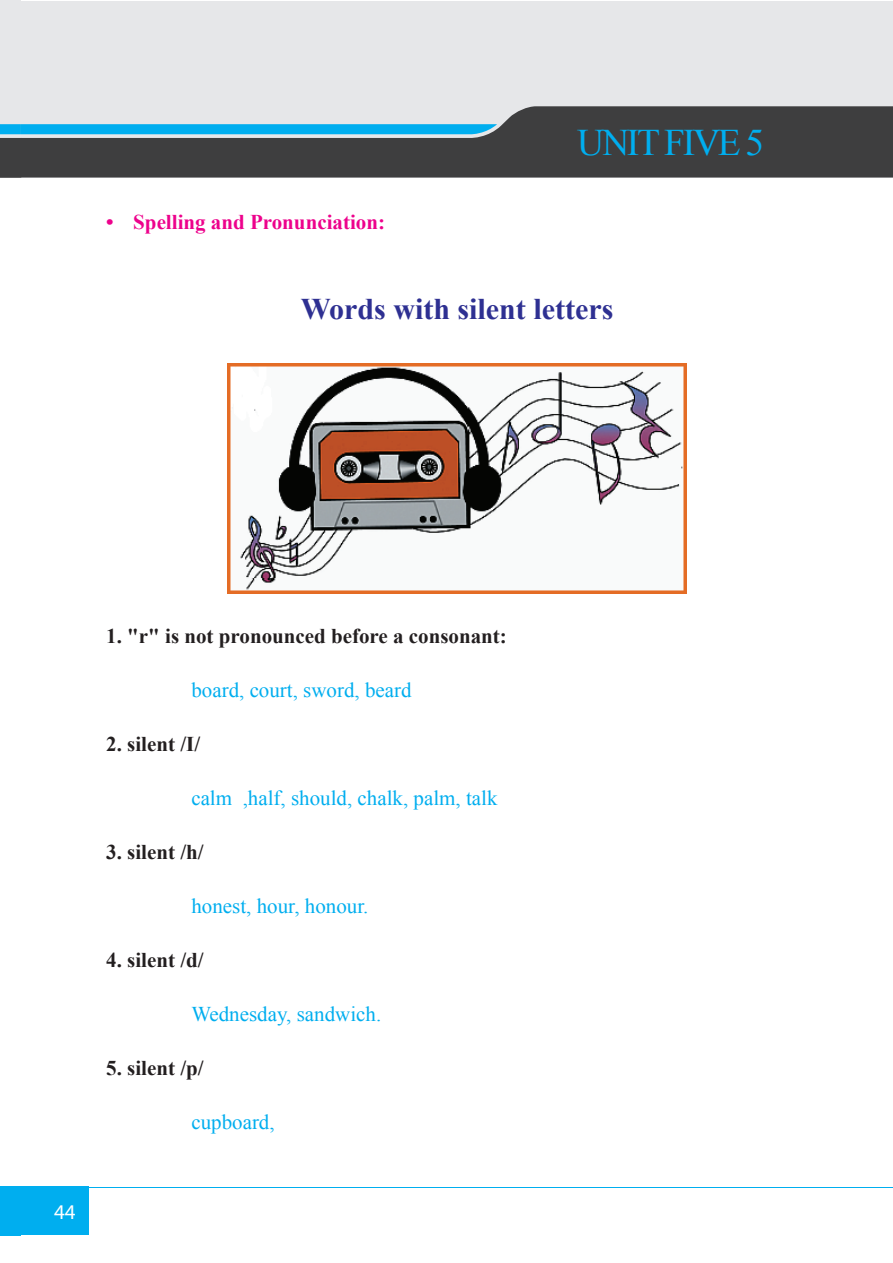
<style>
.page{position:relative;width:893px;height:1263px;background:#fff}
.page>*{position:absolute;margin:0;border:0;box-sizing:border-box;transform-origin:0 0}
.t1{font:37.5px "Times New Roman";letter-spacing:-.06em;color:#00aeef}
.t2{font:700 30px "Times New Roman";color:#2e3092}
.t3{font:21px "Times New Roman";color:#00aeef}
.t4{font:700 21px "Times New Roman";color:#231f20}
.t5{font:700 21px "Times New Roman";color:#ed028c}
.t6{font:21px "Myriad Pro";color:#fff}
</style>
<div class="page">
<div style="left:0;top:1px;width:893px;height:177px;background:#e6e7e9"></div>
<div style="left:0;top:1187px;width:89px;height:48px;background:#00aeef"></div>
<div style="left:497px;top:106px;width:396px;height:72px;background:#3e3e3f"></div>
<hr style="left:0;top:1187px;width:893px;height:1px;background:#00aeef">
<img style="left:228px;top:364px;width:459px;height:229px">
<div style="left:0;top:0;width:21px;height:177px;background:#e6e7e9"></div>
<div style="left:0;top:1188px;width:21px;height:48px;background:#00aeef"></div>
<svg style="left:0;top:124px;width:497px;height:54px;background:#40606c"></svg>
<p class="t5" style="left:106px;top:207px;width:9px">•</p>
<p class="t5" style="left:133px;top:207px;width:253px">Spelling and Pronunciation:</p>
<h1 class="t1" style="left:577px;top:116px;width:189px">UNIT FIVE 5</h1>
<h2 class="t2" style="left:301px;top:287px;width:314px">Words with silent letters</h2>
<p class="t6" style="left:54px;top:1199px;width:23px">44</p>
<p class="t4" style="left:106px;top:621px;width:402px">1. "r" is not pronounced before a consonant:</p>
<p class="t3" style="left:191px;top:675px;width:222px">board, court, sword, beard</p>
<p class="t4" style="left:106px;top:729px;width:95px">2. silent /I/</p>
<p class="t3" style="left:243px;top:783px;width:256px">,half, should, chalk, palm, talk</p>
<p class="t3" style="left:191px;top:783px;width:42px">calm</p>
<p class="t4" style="left:106px;top:837px;width:99px">3. silent /h/</p>
<p class="t3" style="left:191px;top:891px;width:179px">honest, hour, honour.</p>
<p class="t4" style="left:106px;top:945px;width:99px">4. silent /d/</p>
<p class="t3" style="left:191px;top:999px;width:191px">Wednesday, sandwich.</p>
<p class="t4" style="left:106px;top:1053px;width:99px">5. silent /p/</p>
<p class="t3" style="left:191px;top:1107px;width:85px">cupboard,</p>
</div>
